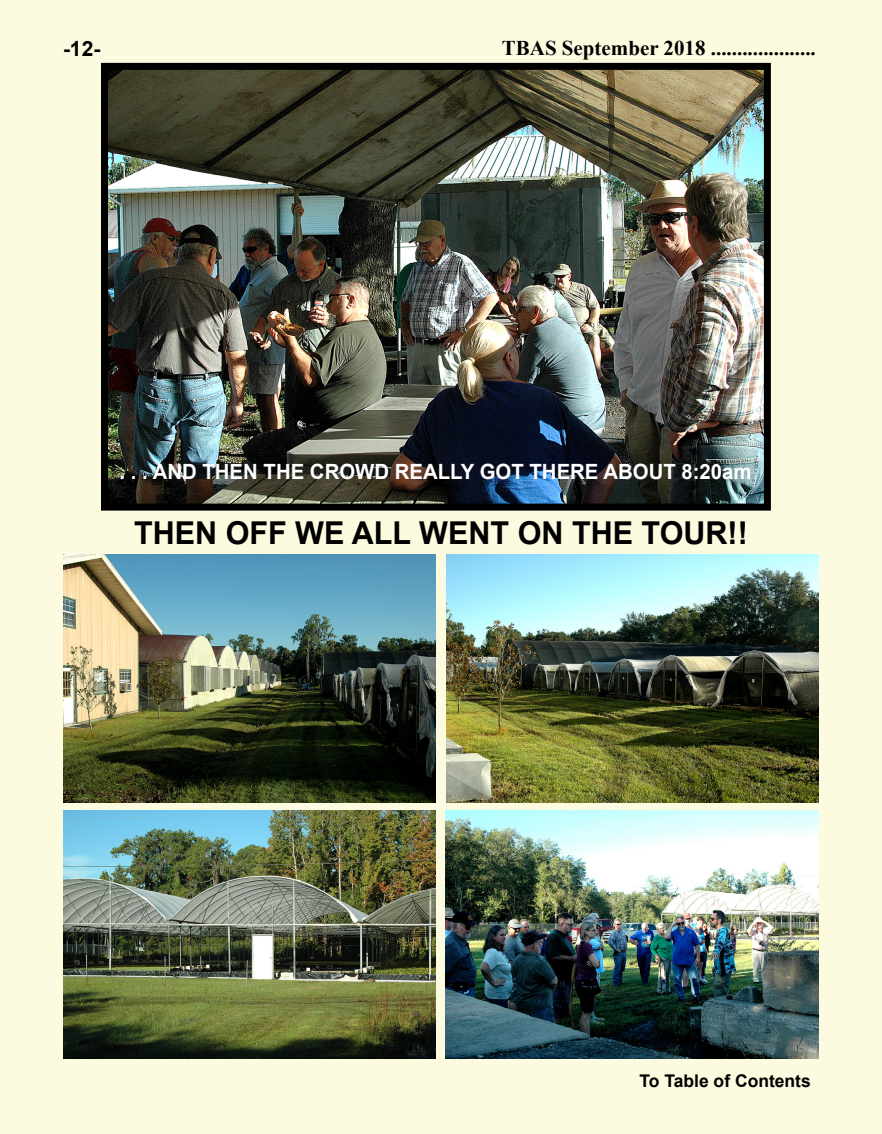
<style>
.page{position:relative;width:882px;height:1134px;background:#fff}
.page>*{position:absolute;margin:0;border:0;box-sizing:border-box;transform-origin:0 0}
.t1{font:700 31.5px "Arial";color:#000}
.t2{font:700 21px "Arial";color:#fff}
.t3{font:700 21px "Times New Roman";color:#000}
.t4{font:700 21px "Arial";color:#000}
.t5{font:700 17.5px "Arial";color:#000}
</style>
<div class="page">
<div style="left:0;top:1px;width:882px;height:1133px;background:#fdfbdf"></div>
<img style="left:109px;top:71px;width:654px;height:432px">
<div style="left:101px;top:63px;width:670px;height:448px;border:7px solid #000"></div>
<img style="left:63px;top:554px;width:373px;height:248px">
<img style="left:446px;top:554px;width:373px;height:248px">
<img style="left:446px;top:810px;width:373px;height:248px">
<img style="left:63px;top:810px;width:373px;height:248px">
<p class="t4" style="left:63px;top:34px;width:39px">-12-</p>
<p class="t3" style="left:502px;top:33px;width:316px">TBAS September 2018 ....................</p>
<p class="t2" style="left:119px;top:457px;width:634px">. . . AND THEN THE CROWD REALLY GOT THERE ABOUT 8:20am</p>
<h1 class="t1" style="left:134px;top:512px;width:615px">THEN OFF WE ALL WENT ON THE TOUR!!</h1>
<p class="t5" style="left:639px;top:1069px;width:173px">To Table of Contents</p>
</div>
